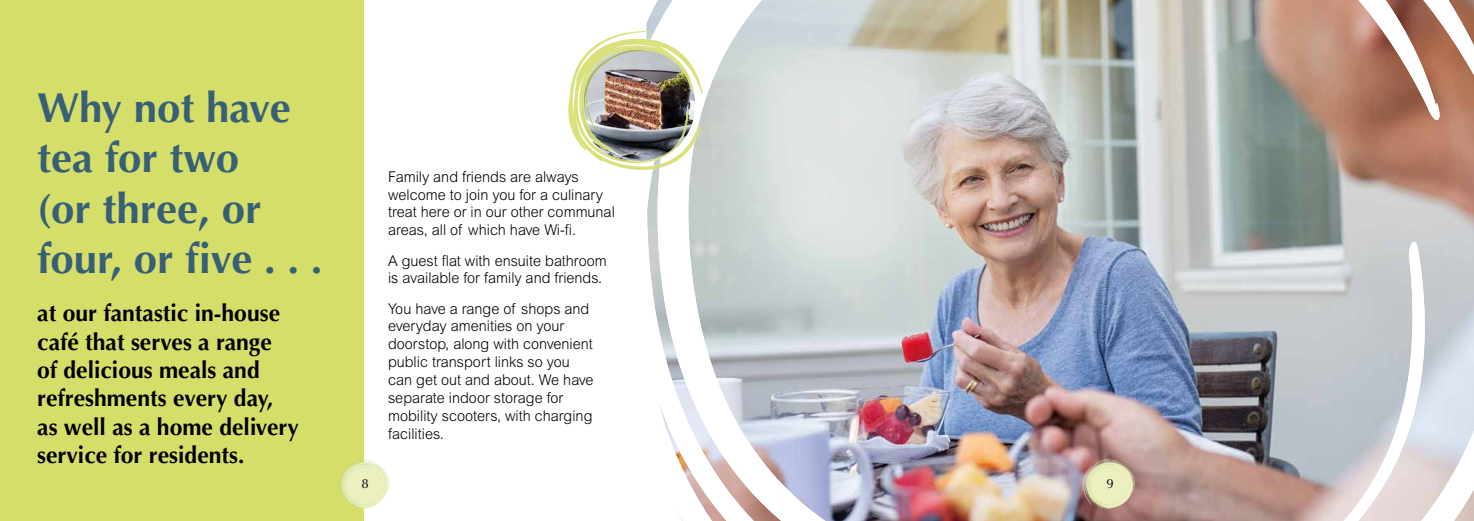
<style>
.page{position:relative;width:1474px;height:521px;background:#fff}
.page>*{position:absolute;margin:0;border:0;box-sizing:border-box;transform-origin:0 0}
.t1{font:700 42px/50.4px "Optima";color:#376077}
.t2{font:700 23.62px/28.3px "Optima";color:#000}
.t3{font:300 14.88px/17.8px "Arial";color:#000}
.t4{font:13.12px "Optima";color:#000}
</style>
<div class="page">
<img style="left:0;top:0;width:1473px;height:521px">
<h1 class="t1" style="left:37px;top:83px;width:287px">Why not have tea for two<br>(or three, or four, or five . . .</h1>
<h2 class="t2" style="left:37px;top:299px;width:263px">at our fantastic in-house café that serves a range<br>of delicious meals and refreshments every day, as well as a home delivery service for residents.</h2>
<p class="t3" style="left:388px;top:167px;width:228px">Family and friends are always welcome to join you for a culinary treat here or in our other communal areas, all of which have Wi-fi.</p>
<p class="t3" style="left:388px;top:251px;width:220px">A guest flat with ensuite bathroom is available for family and friends.</p>
<p class="t3" style="left:388px;top:299px;width:207px">You have a range of shops and everyday amenities on your doorstop, along with convenient public transport links so you can get out and about. We have separate indoor storage for mobility scooters, with charging facilities.</p>
<p class="t4" style="left:361px;top:476px;width:9px">8</p>
<p class="t4" style="left:1106px;top:476px;width:9px">9</p>
</div>
